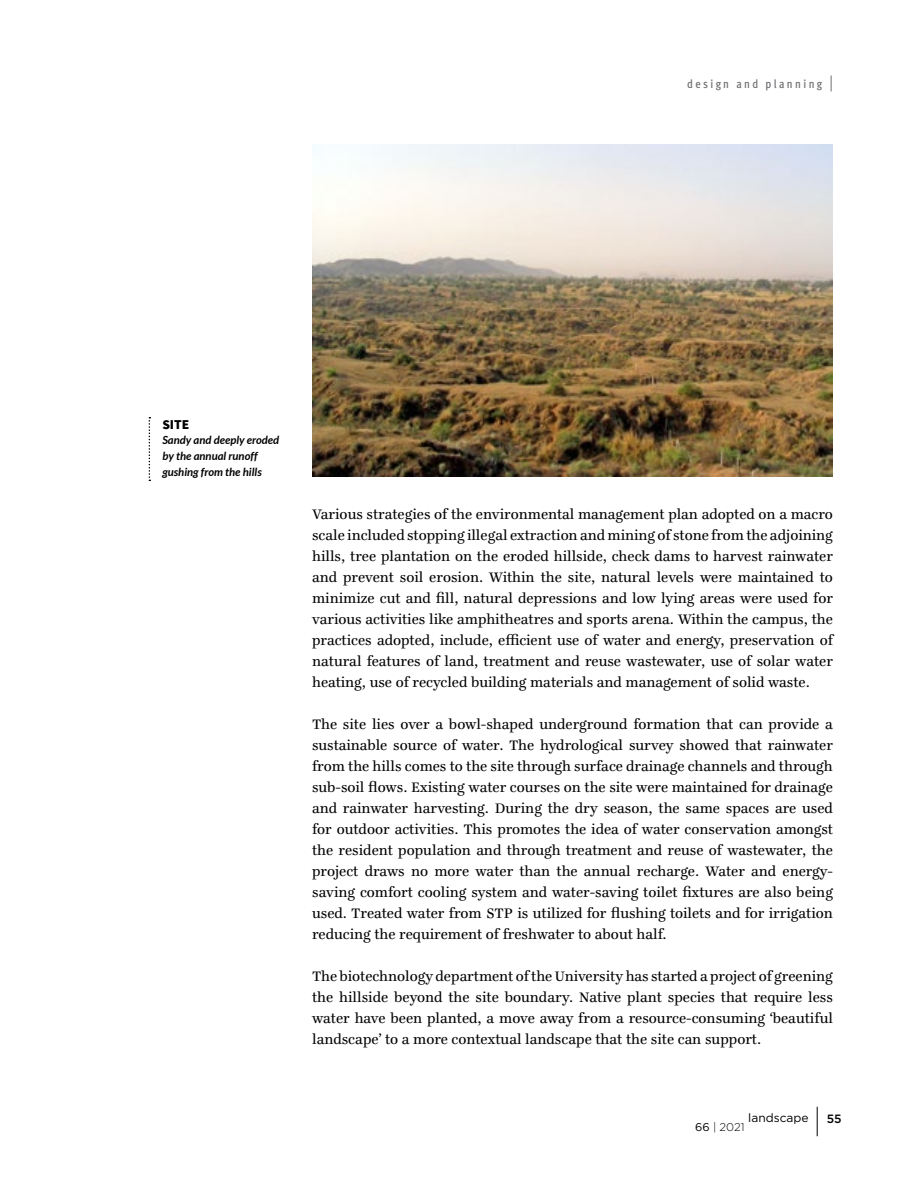
<style>
.page{position:relative;width:918px;height:1188px;background:#fff}
.page>*{position:absolute;margin:0;border:0;box-sizing:border-box;transform-origin:0 0}
.t1{font:15px/21px "Ingeborg";color:#000;text-align:justify}
.t2{font:900 13.5px "Source Sans Pro";color:#000}
.t3{font:500 12px "Meta Cond";letter-spacing:.2em;color:#6d6e71}
.t4{font:12px "Gotham";color:#000}
.t5{font:500 12px "Gotham";color:#000}
.t6{font:italic 700 11.25px/15.8px "Lato";color:#000}
.t7{font:300 11.25px "Gotham";color:#000}
.s1{font-family:"Meta Cond Normal";font-weight:400;font-size:16.5px}
.s2{font-weight:400}
</style>
<div class="page">
<svg style="left:817px;top:1107px;width:1px;height:29px"></svg>
<img style="left:312px;top:145px;width:521px;height:332px">
<svg style="left:149px;top:417px;width:1px;height:64px"></svg>
<p class="t3" style="left:687px;top:77px;width:147px">design and planning <span class="s1">|</span></p>
<p class="t2" style="left:162px;top:415px;width:29px">SITE</p>
<p class="t6" style="left:162px;top:433px;width:118px">Sandy and deeply eroded by the annual runoff gushing from the hills</p>
<p class="t1" style="left:312px;top:504px;width:522px">Various strategies of the environmental management plan adopted on a macro scale included stopping illegal extraction and mining of stone from the adjoining hills, tree plantation on the eroded hillside, check dams to harvest rainwater and prevent soil erosion. Within the site, natural levels were maintained to minimize cut and fill, natural depressions and low lying areas were used for various activities like amphitheatres and sports arena. Within the campus, the practices adopted, include, efficient use of water and energy, preservation of natural features of land, treatment and reuse wastewater, use of solar water heating, use of recycled building materials and management of solid waste.</p>
<p class="t1" style="left:312px;top:714px;width:522px">The site lies over a bowl-shaped underground formation that can provide a sustainable source of water. The hydrological survey showed that rainwater from the hills comes to the site through surface drainage channels and through sub-soil flows. Existing water courses on the site were maintained for drainage and rainwater harvesting. During the dry season, the same spaces are used for outdoor activities. This promotes the idea of water conservation amongst the resident population and through treatment and reuse of wastewater, the project draws no more water than the annual recharge. Water and energy&shy;saving comfort cooling system and water-saving toilet fixtures are also being used. Treated water from STP is utilized for flushing toilets and for irrigation reducing the requirement of freshwater to about half.</p>
<p class="t1" style="left:312px;top:966px;width:522px">The biotechnology department of the University has started a project of greening the hillside beyond the site boundary. Native plant species that require less water have been planted, a move away from a resource-consuming ‘beautiful landscape’ to a more contextual landscape that the site can support.</p>
<p class="t4" style="left:748px;top:1110px;width:62px">landscape</p>
<p class="t5" style="left:827px;top:1111px;width:16px">55</p>
<p class="t7" style="left:695px;top:1119px;width:51px"><span class="s2">66</span> | 2021</p>
</div>
